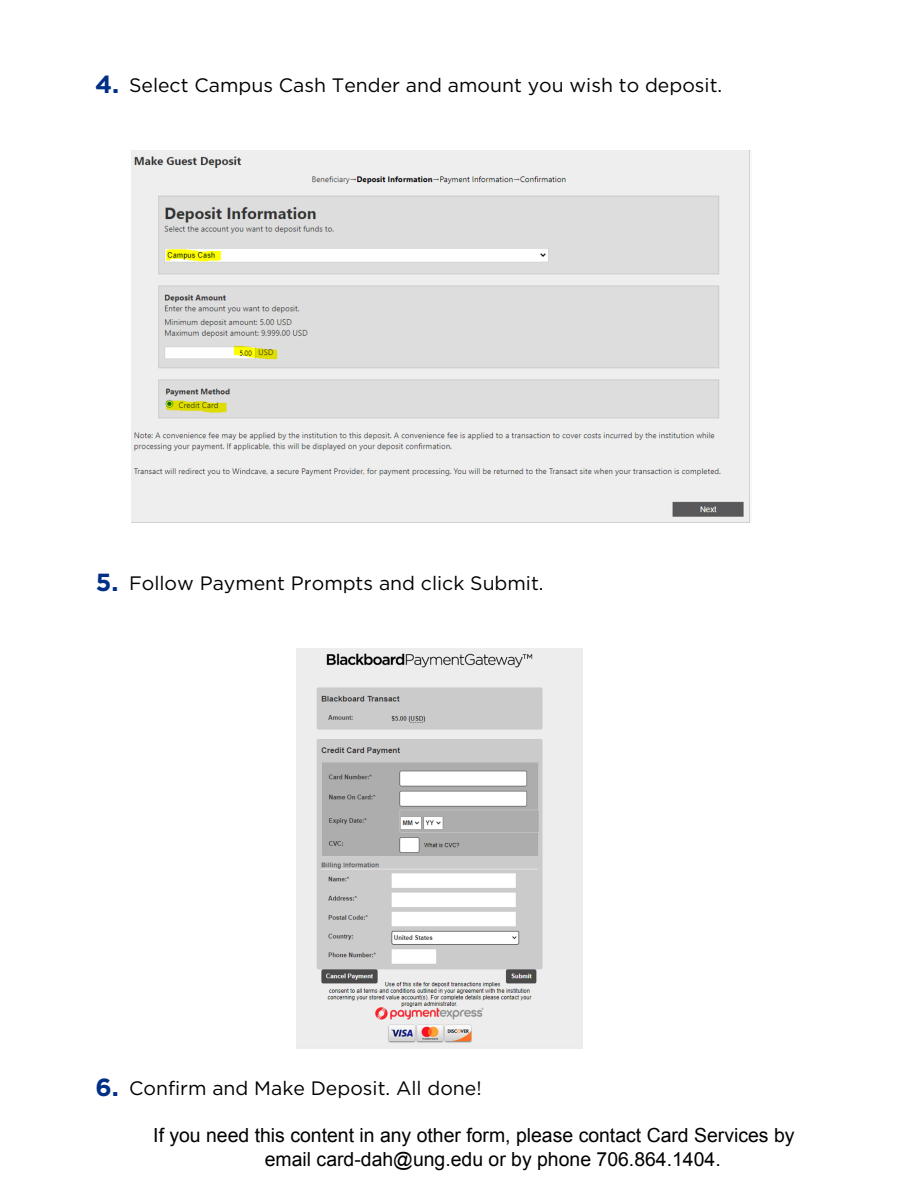
<style>
.page{position:relative;width:918px;height:1188px;background:#fff}
.page>*{position:absolute;margin:0;border:0;box-sizing:border-box;transform-origin:0 0}
.t1{font:700 24.75px "Gotham";color:#002f87}
.t2{font:19.5px "Gotham";color:#000}
.t3{font:19.35px/23.2px "Arial";color:#000}
</style>
<div class="page">
<img style="left:131px;top:151px;width:619px;height:372px">
<img style="left:297px;top:649px;width:286px;height:399px">
<p class="t1" style="left:95px;top:69px;width:26px">4.</p>
<p class="t2" style="left:129px;top:73px;width:595px">Select Campus Cash Tender and amount you wish to deposit.</p>
<p class="t1" style="left:96px;top:568px;width:24px">5.</p>
<p class="t2" style="left:129px;top:572px;width:416px">Follow Payment Prompts and click Submit.</p>
<p class="t1" style="left:96px;top:1072px;width:25px">6.</p>
<p class="t2" style="left:129px;top:1076px;width:354px">Confirm and Make Deposit. All done!</p>
<p class="t3" style="left:265px;top:1124px;width:531px;text-indent:-112px">If you need this content in any other form, please contact Card Services by email card-dah@ung.edu or by phone 706.864.1404.</p>
</div>
